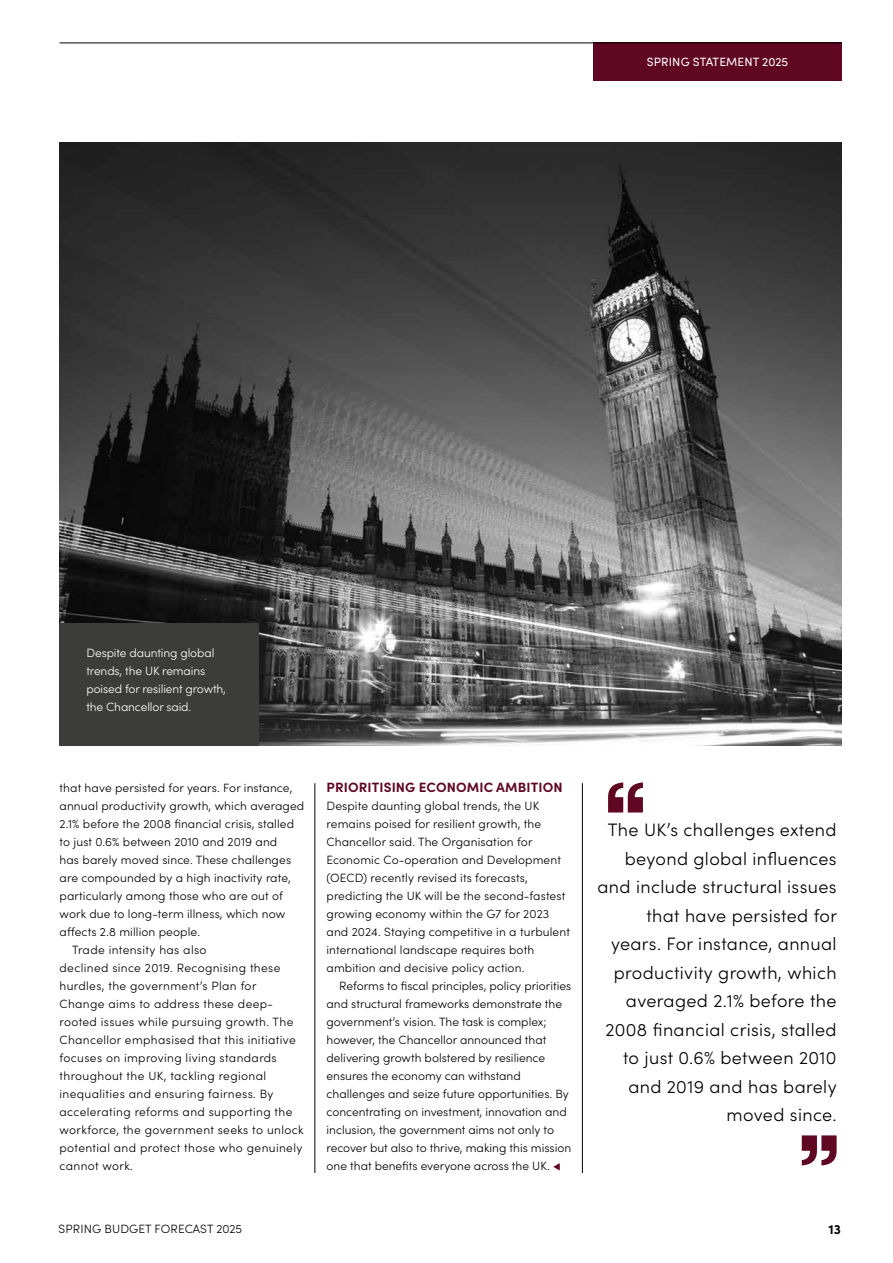
<style>
.page{position:relative;width:893px;height:1263px;background:#fff}
.page>*{position:absolute;margin:0;border:0;box-sizing:border-box;transform-origin:0 0}
.t1{font:300 18px/28.5px "Sofia Pro";letter-spacing:.02em;color:#000;text-align:right}
.t2{font:700 13.5px "Sofia Pro";letter-spacing:.01em;color:#600724}
.t3{font:700 13.5px "Sofia Pro";color:#000}
.t4{font:300 12px/18px "Sofia Pro";letter-spacing:.01em;color:#000}
.t5{font:300 12px "Sofia Pro";letter-spacing:.03em;color:#000}
.t6{font:300 12px/18px "Sofia Pro";letter-spacing:-.01em;color:#fff}
.t7{font:12px "Sofia Pro";letter-spacing:.01em;color:#fff}
.s1{color:#600724}
</style>
<div class="page">
<div style="left:593px;top:43px;width:249px;height:38px;background:#600724"></div>
<hr style="left:60px;top:43px;width:782px;height:1px;background:#000">
<hr style="left:315px;top:783px;width:1px;height:390px;background:#000">
<hr style="left:582px;top:783px;width:1px;height:390px;background:#000">
<img style="left:60px;top:142px;width:782px;height:603px">
<div style="left:60px;top:623px;width:199px;height:123px;background:#3c3c3b"></div>
<svg style="left:608px;top:782px;width:35px;height:30px"></svg>
<svg style="left:802px;top:1135px;width:35px;height:30px"></svg>
<p class="t7" style="left:647px;top:53px;width:143px">SPRING STATEMENT 2025</p>
<p class="t6" style="left:86px;top:643px;width:141px">Despite daunting global trends, the UK remains poised for resilient growth, the Chancellor said.</p>
<p class="t4" style="left:60px;top:778px;width:234px">that have persisted for years. For instance,</p>
<p class="t4" style="left:60px;top:796px;width:246px">annual productivity growth, which averaged</p>
<p class="t4" style="left:60px;top:814px;width:236px">2.1% before the 2008 financial crisis, stalled</p>
<p class="t4" style="left:60px;top:832px;width:219px">to just 0.6% between 2010 and 2019 and</p>
<p class="t4" style="left:60px;top:850px;width:233px">has barely moved since. These challenges</p>
<p class="t4" style="left:60px;top:868px;width:233px">are compounded by a high inactivity rate,</p>
<p class="t4" style="left:60px;top:886px;width:225px">particularly among those who are out of</p>
<p class="t4" style="left:60px;top:904px;width:227px">work due to long-term illness, which now</p>
<p class="t4" style="left:60px;top:922px;width:142px">affects 2.8 million people.</p>
<p class="t5" style="left:72px;top:941px;width:136px">Trade intensity has also</p>
<p class="t5" style="left:60px;top:959px;width:222px">declined since 2019. Recognising these</p>
<p class="t5" style="left:60px;top:977px;width:198px">hurdles, the government’s Plan for</p>
<p class="t5" style="left:60px;top:995px;width:215px">Change aims to address these deep-</p>
<p class="t5" style="left:60px;top:1013px;width:235px">rooted issues while pursuing growth. The</p>
<p class="t5" style="left:60px;top:1031px;width:238px">Chancellor emphasised that this initiative</p>
<p class="t5" style="left:60px;top:1049px;width:219px">focuses on improving living standards</p>
<p class="t5" style="left:60px;top:1067px;width:208px">throughout the UK, tackling regional</p>
<p class="t5" style="left:60px;top:1085px;width:216px">inequalities and ensuring fairness. By</p>
<p class="t5" style="left:60px;top:1103px;width:234px">accelerating reforms and supporting the</p>
<p class="t5" style="left:60px;top:1121px;width:246px">workforce, the government seeks to unlock</p>
<p class="t5" style="left:60px;top:1139px;width:244px">potential and protect those who genuinely</p>
<p class="t5" style="left:60px;top:1157px;width:75px">cannot work.</p>
<p class="t2" style="left:327px;top:777px;width:238px">PRIORITISING ECONOMIC AMBITION</p>
<p class="t4" style="left:326px;top:796px;width:245px">Despite daunting global trends, the UK remains poised for resilient growth, the Chancellor said. The Organisation for Economic Co-operation and Development (OECD) recently revised its forecasts, predicting the UK will be the second-fastest growing economy within the G7 for 2023 and 2024. Staying competitive in a turbulent international landscape requires both ambition and decisive policy action.</p>
<p class="t4" style="left:326px;top:976px;width:246px;text-indent:13px">Reforms to fiscal principles, policy priorities and structural frameworks demonstrate the government’s vision. The task is complex; however, the Chancellor announced that delivering growth bolstered by resilience ensures the economy can withstand challenges and seize future opportunities. By concentrating on investment, innovation and inclusion, the government aims not only to recover but also to thrive, making this mission one that benefits everyone across the UK. <span class="s1">▼</span></p>
<p class="t1" style="left:597px;top:814px;width:241px">The UK’s challenges extend beyond global influences and include structural issues that have persisted for years. For instance, annual productivity growth, which averaged 2.1% before the<br>2008 financial crisis, stalled to just 0.6% between 2010 and 2019 and has barely moved since.</p>
<p class="t4" style="left:59px;top:1219px;width:185px">SPRING BUDGET FORECAST 2025</p>
<p class="t3" style="left:829px;top:1219px;width:14px">13</p>
</div>
